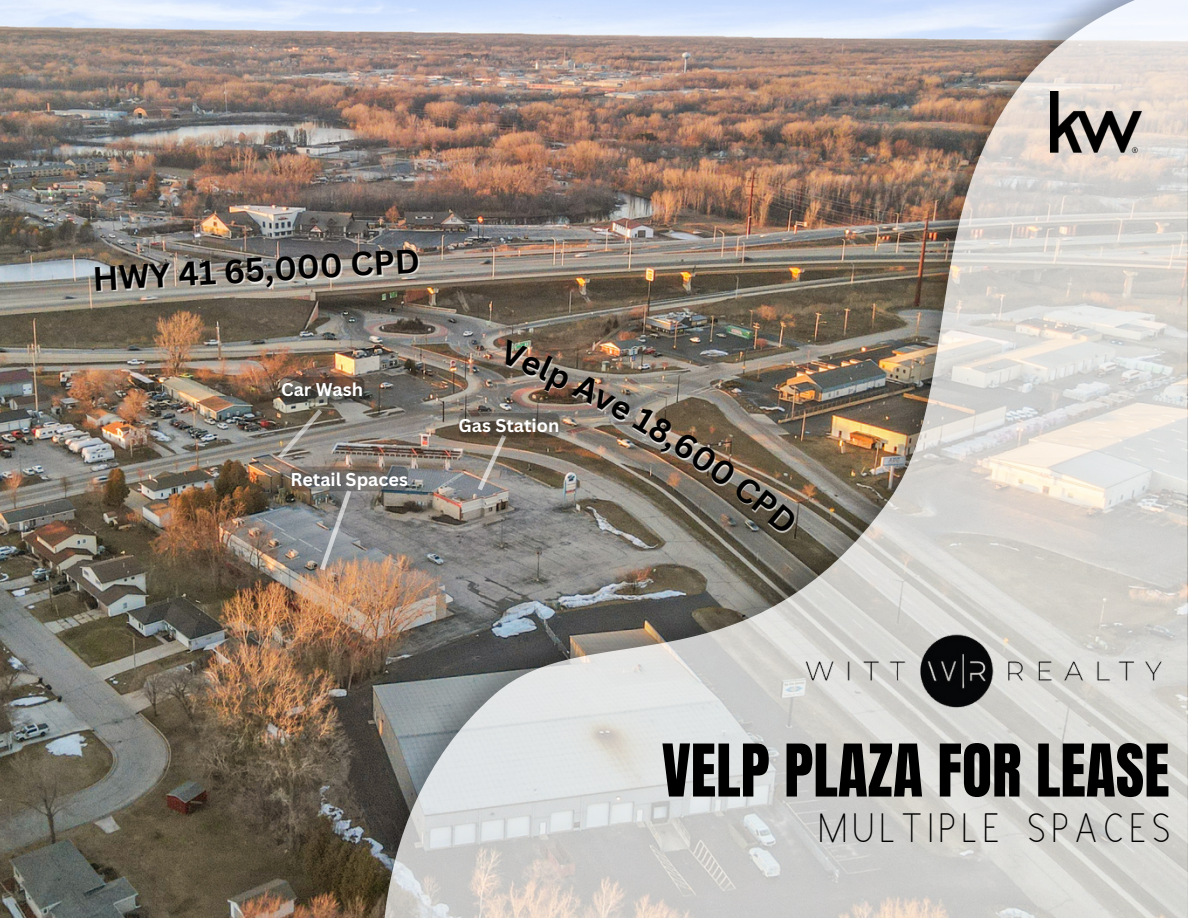
<style>
.page{position:relative;width:1188px;height:918px;background:#fff}
.page>*{position:absolute;margin:0;border:0;box-sizing:border-box;transform-origin:0 0}
.t1{font:61.65px "Anton";color:#000}
.t2{font:39.45px "Ad Bhashitha";letter-spacing:.19em;color:#000}
.t3{font:700 32.85px "Canva Sans";color:#000}
.t4{font:700 18px "Canva Sans";color:#fff}
</style>
<div class="page">
<img style="left:0;top:0;width:352px;height:918px">
<img style="left:352px;top:0;width:836px;height:918px">
<img style="left:795px;top:631px;width:374px;height:92px">
<svg style="left:319px;top:491px;width:33px;height:82px;background:#94928f"></svg>
<svg style="left:276px;top:408px;width:48px;height:54px;background:#8a8379"></svg>
<img style="left:1050px;top:92px;width:92px;height:61px">
<div style="left:459px;top:413px;width:101px;height:25px;background:#000;border-radius:6px;opacity:.22"></div>
<div style="left:290px;top:467px;width:118px;height:24px;background:#000;border-radius:6px;opacity:.24"></div>
<div style="left:280px;top:377px;width:84px;height:26px;background:#000;border-radius:7px;opacity:.33"></div>
<img style="left:476px;top:339px;width:323px;height:196px">
<h3 class="t3" style="left:92px;top:255px;width:329px;rotate:-3deg">HWY 41 65,000 CPD</h3>
<p class="t4" style="left:281px;top:377px;width:83px">Car Wash</p>
<p class="t4" style="left:290px;top:466px;width:119px">Retail Spaces</p>
<p class="t4" style="left:459px;top:413px;width:102px">Gas Station</p>
<h4 class="t1" style="left:662px;top:726px;width:509px">VELP PLAZA FOR LEASE</h4>
<p class="t2" style="left:819px;top:813px;width:352px">MULTIPLE SPACES</p>
</div>
